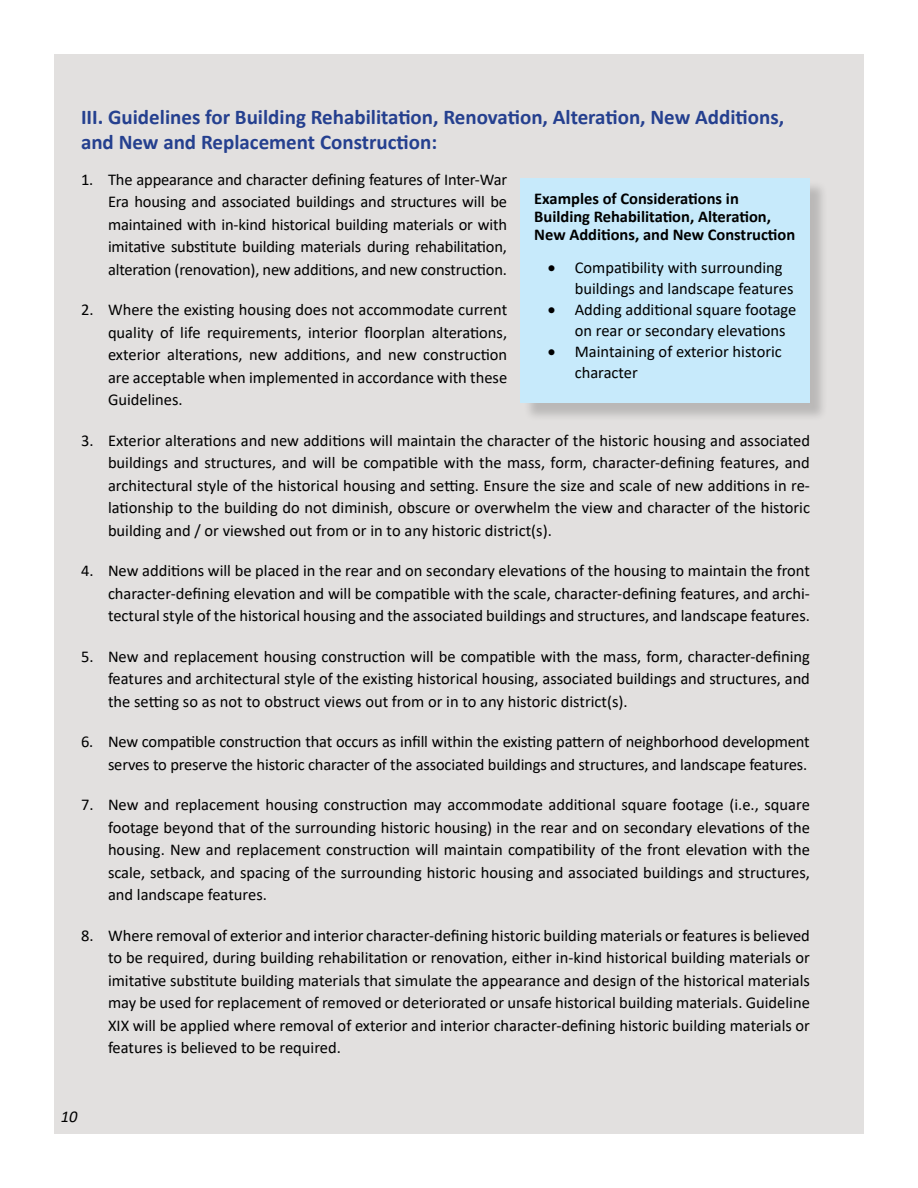
<style>
.page{position:relative;width:918px;height:1188px;background:#fff}
.page>*{position:absolute;margin:0;border:0;box-sizing:border-box;transform-origin:0 0}
.Head_1{font:700 21px/25.2px "Calibri";color:#25408f}
.t1{font:16.5px/22.5px "Calibri";color:#000;text-align:justify}
.t2{font:700 16.5px/17.9px "Calibri";color:#000}
.t3{font:italic 16.5px "Calibri";color:#000}
</style>
<div class="page">
<div style="left:54px;top:54px;width:810px;height:1080px;background:#e2e0df"></div>
<div style="left:523px;top:180px;width:306px;height:242px;background:#000;opacity:.18"></div>
<div style="left:521px;top:178px;width:289px;height:225px;background:#c7eafb"></div>
<p class="Head_1" style="left:81px;top:104px;width:705px">III. Guidelines for Building Rehabilitation, Renovation, Alteration, New Additions, and New and Replacement Construction:</p>
<p class="t1" style="left:108px;top:168px;width:401px;text-indent:-27px">1. The appearance and character defining features of Inter-War Era housing and associated buildings and structures will be maintained with in-kind historical building materials or with imitative substitute building materials during rehabilitation, alteration (renovation), new additions, and new construction.</p>
<p class="t1" style="left:108px;top:298px;width:401px;text-indent:-27px">2. Where the existing housing does not accommodate current quality of life requirements, interior floorplan alterations, exterior alterations, new additions, and new construction are acceptable when implemented in accordance with these Guidelines.</p>
<p class="t1" style="left:108px;top:429px;width:704px;text-indent:-27px">3. Exterior alterations and new additions will maintain the character of the historic housing and associated buildings and structures, and will be compatible with the mass, form, character-defining features, and architectural style of the historical housing and setting. Ensure the size and scale of new additions in re&shy;lationship to the building do not diminish, obscure or overwhelm the view and character of the historic building and / or viewshed out from or in to any historic district(s).</p>
<p class="t1" style="left:108px;top:559px;width:703px;text-indent:-27px">4. New additions will be placed in the rear and on secondary elevations of the housing to maintain the front character-defining elevation and will be compatible with the scale, character-defining features, and archi&shy;tectural style of the historical housing and the associated buildings and structures, and landscape features.</p>
<p class="t1" style="left:108px;top:645px;width:703px;text-indent:-27px">5. New and replacement housing construction will be compatible with the mass, form, character-defining features and architectural style of the existing historical housing, associated buildings and structures, and the setting so as not to obstruct views out from or in to any historic district(s).</p>
<p class="t1" style="left:81px;top:730px;width:730px;text-align:right">6. New compatible construction that occurs as infill within the existing pattern of neighborhood development serves to preserve the historic character of the associated buildings and structures, and landscape features.</p>
<p class="t1" style="left:108px;top:793px;width:704px;text-indent:-27px">7. New and replacement housing construction may accommodate additional square footage (i.e., square footage beyond that of the surrounding historic housing) in the rear and on secondary elevations of the housing. New and replacement construction will maintain compatibility of the front elevation with the scale, setback, and spacing of the surrounding historic housing and associated buildings and structures, and landscape features.</p>
<p class="t1" style="left:108px;top:924px;width:704px;text-indent:-27px">8. Where removal of exterior and interior character-defining historic building materials or features is believed to be required, during building rehabilitation or renovation, either in-kind historical building materials or imitative substitute building materials that simulate the appearance and design of the historical materials may be used for replacement of removed or deteriorated or unsafe historical building materials. Guideline XIX will be applied where removal of exterior and interior character-defining historic building materials or features is believed to be required.</p>
<p class="t2" style="left:534px;top:189px;width:263px">Examples of Considerations in<br>Building Rehabilitation, Alteration,<br>New Additions, and New Construction</p>
<p class="t1" style="left:575px;top:256px;width:220px;line-height:21px;text-indent:-27px">• Compatibility with surrounding buildings and landscape features</p>
<p class="t1" style="left:575px;top:298px;width:223px;line-height:21px;text-indent:-27px">• Adding additional square footage on rear or secondary elevations</p>
<p class="t1" style="left:575px;top:340px;width:209px;line-height:21px;text-indent:-27px">• Maintaining of exterior historic character</p>
<p class="t3" style="left:61px;top:1105px;width:18px">10</p>
</div>
